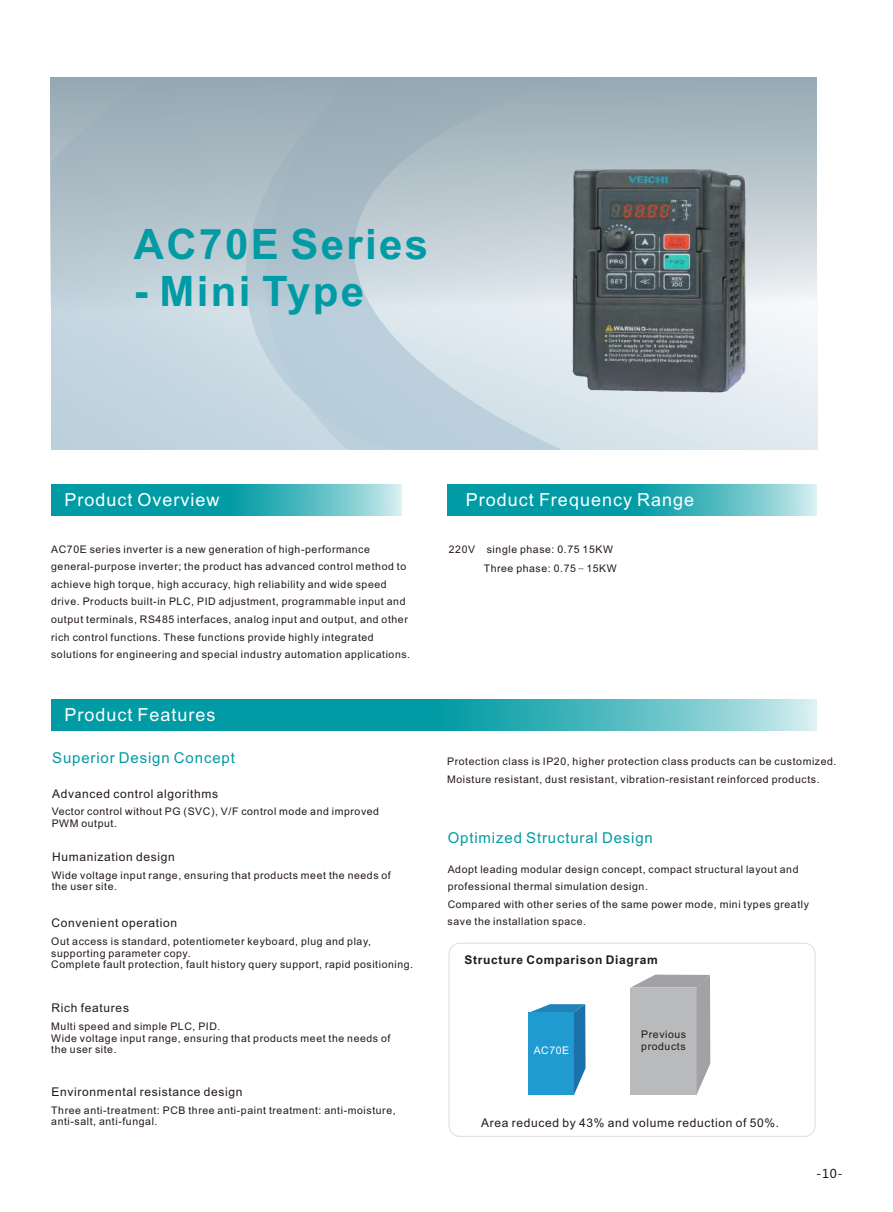
<style>
.page{position:relative;width:893px;height:1212px;background:#fff}
.page>*{position:absolute;margin:0;border:0;box-sizing:border-box;transform-origin:0 0}
.t1{font:700 42px "Arial";letter-spacing:.055em;color:#009ba4}
.t2{font:18px "Arial";letter-spacing:.055em;color:#fff}
.t3{font:15px "Arial";letter-spacing:.055em;color:#009ba4}
.t4{font:12px "Arial";letter-spacing:.055em;color:#231916}
.t5{font:700 12px "Arial";letter-spacing:.055em;color:#231916}
.t6{font:12px "Microsoft Ya Hei";color:#231916}
.t7{font:10.5px/17.5px "Arial";letter-spacing:.055em;color:#231916}
.t8{font:10.5px "Arial";letter-spacing:.055em;color:#fff}
.s1{font-family:"Microsoft Ya Hei";font-weight:300}
</style>
<div class="page">
<svg style="left:51px;top:409px;width:766px;height:41px;background:#c9d9e3"></svg>
<svg style="left:50px;top:77px;width:766px;height:332px;background:#b9c8d1"></svg>
<img style="left:564px;top:156px;width:188px;height:243px">
<svg style="left:447px;top:484px;width:370px;height:31px;background:#2fadb4"></svg>
<svg style="left:51px;top:484px;width:351px;height:31px;background:#2fadb4"></svg>
<svg style="left:52px;top:699px;width:765px;height:32px;background:#2fadb4"></svg>
<div style="left:529px;top:1012px;width:45px;height:83px;background:#209bd1"></div>
<svg style="left:530px;top:1004px;width:56px;height:91px"></svg>
<svg style="left:630px;top:974px;width:80px;height:120px;background:#b7b7ba"></svg>
<div style="left:449px;top:943px;width:366px;height:194px;border:1px solid #dcdddd;border-radius:11px"></div>
<h1 class="t1" style="left:134px;top:228px;width:296px">AC70E Series</h1>
<h1 class="t1" style="left:134px;top:275px;width:232px">- Mini Type</h1>
<h2 class="t2" style="left:64px;top:493px;width:157px">Product Overview</h2>
<h2 class="t2" style="left:466px;top:493px;width:230px">Product Frequency Range</h2>
<p class="t7" style="left:51px;top:541px;width:361px">AC70E series inverter is a new generation of high-performance general-purpose inverter; the product has advanced control method to achieve high torque, high accuracy, high reliability and wide speed drive. Products built-in PLC, PID adjustment, programmable input and output terminals, RS485 interfaces, analog input and output, and other rich control functions. These functions provide highly integrated solutions for engineering and special industry automation applications.</p>
<p class="t7" style="left:484px;top:540px;width:135px;line-height:19.4px;text-indent:-35px">220V single phase: 0.75 15KW<br>Three phase: 0.75<span class="s1">～</span>15KW</p>
<h2 class="t2" style="left:64px;top:708px;width:153px">Product Features</h2>
<h3 class="t3" style="left:52px;top:752px;width:184px">Superior Design Concept</h3>
<p class="t4" style="left:52px;top:789px;width:168px">Advanced control algorithms</p>
<p class="t7" style="left:52px;top:807px;width:329px;line-height:11.7px">Vector control without PG (SVC), V/F control mode and improved<br>PWM output.</p>
<p class="t4" style="left:52px;top:852px;width:124px">Humanization design</p>
<p class="t7" style="left:52px;top:870px;width:341px;line-height:11.7px">Wide voltage input range, ensuring that products meet the needs of the user site.</p>
<p class="t4" style="left:52px;top:918px;width:127px">Convenient operation</p>
<p class="t7" style="left:51px;top:936px;width:363px;line-height:11.7px">Out access is standard, potentiometer keyboard, plug and play, supporting parameter copy.<br>Complete fault protection, fault history query support, rapid positioning.</p>
<p class="t4" style="left:52px;top:1003px;width:79px">Rich features</p>
<p class="t7" style="left:51px;top:1021px;width:341px;line-height:11.7px">Multi speed and simple PLC, PID.<br>Wide voltage input range, ensuring that products meet the needs of the user site.</p>
<p class="t4" style="left:52px;top:1087px;width:192px">Environmental resistance design</p>
<p class="t7" style="left:51px;top:1105px;width:346px;line-height:11.7px">Three anti-treatment: PCB three anti-paint treatment: anti-moisture, anti-salt, anti-fungal.</p>
<p class="t7" style="left:447px;top:754px;width:391px">Protection class is IP20, higher protection class products can be customized.<br>Moisture resistant, dust resistant, vibration-resistant reinforced products.</p>
<h3 class="t3" style="left:448px;top:832px;width:207px">Optimized Structural Design</h3>
<p class="t7" style="left:448px;top:861px;width:363px">Adopt leading modular design concept, compact structural layout and professional thermal simulation design.<br>Compared with other series of the same power mode, mini types greatly save the installation space.</p>
<p class="t5" style="left:464px;top:956px;width:195px">Structure Comparison Diagram</p>
<p class="t8" style="left:534px;top:1046px;width:37px">AC70E</p>
<p class="t7" style="left:641px;top:1029px;width:46px;line-height:11.7px">Previous products</p>
<p class="t4" style="left:481px;top:1118px;width:300px">Area reduced by 43% and volume reduction of 50%.</p>
<p class="t6" style="left:816px;top:1168px;width:28px">-10-</p>
</div>
